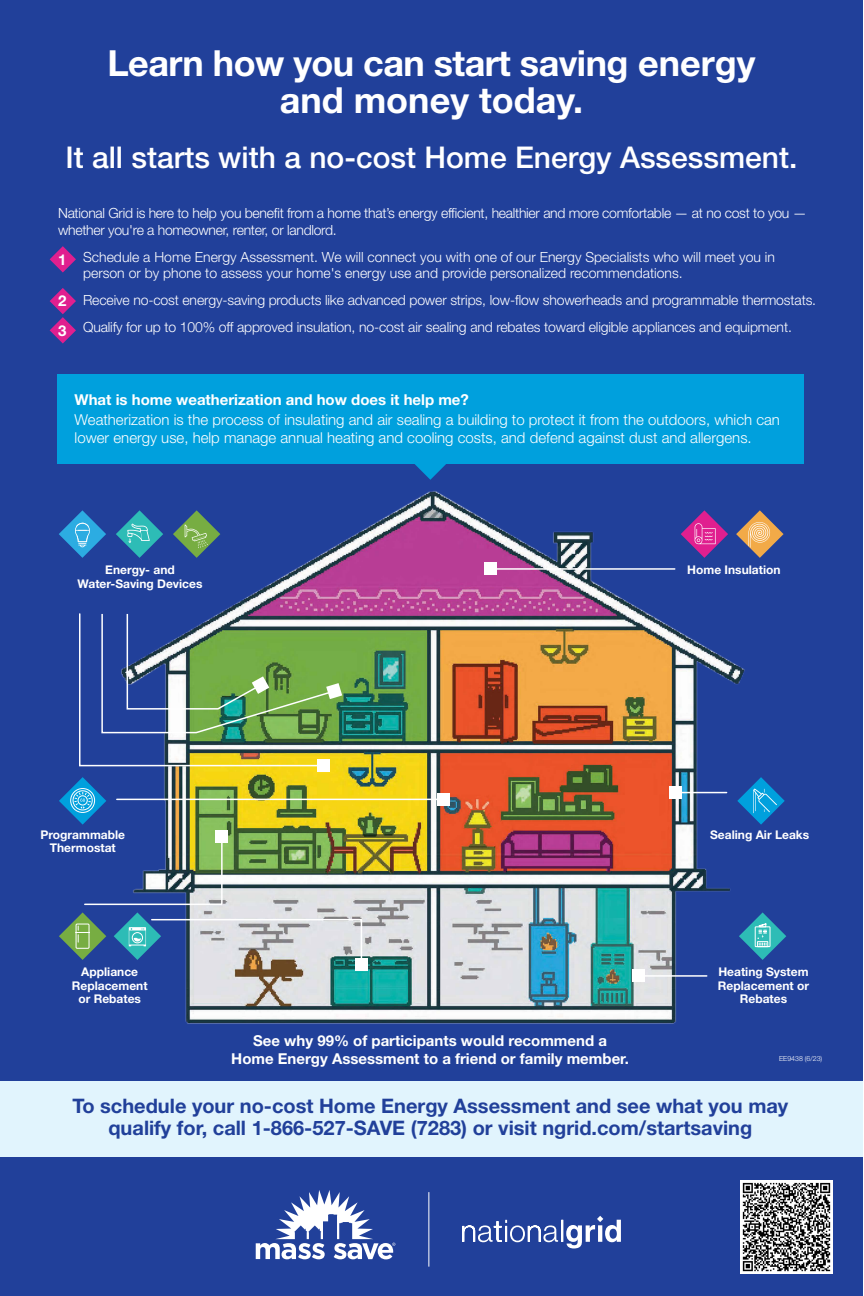
<style>
.page{position:relative;width:864px;height:1296px;background:#fff}
.page>*{position:absolute;margin:0;border:0;box-sizing:border-box;transform-origin:0 0}
.t1{font:700 36px/36.7px "Helvetica Neue LT Std";letter-spacing:-.015em;color:#fff;text-align:center}
.t2{font:500 30px "Helvetica Neue LT Std";color:#fff}
.t3{font:700 20px/22px "Helvetica Neue LT Std";color:#21409a;text-align:center}
.t4{font:300 15px/18px "Helvetica Neue LT Std";color:#fff}
.t5{font:700 15px/18px "Helvetica Neue LT Std";color:#fff;text-align:center}
.t6{font:300 14px/16.8px "Helvetica Neue LT Std";letter-spacing:-.01em;color:#fff}
.t7{font:700 12px/13.5px "Helvetica Neue LT Std";color:#fff;text-align:center}
.t8{font:300 7px "Helvetica Neue LT Std";color:#fff}
</style>
<div class="page">
<div style="left:0;top:0;width:863px;height:1082px;background:#21409a"></div>
<img style="left:116px;top:491px;width:671px;height:533px">
<div style="left:57px;top:374px;width:747px;height:90px;background:#00a0dd"></div>
<svg style="left:739px;top:912px;width:47px;height:48px"></svg>
<svg style="left:116px;top:510px;width:47px;height:48px"></svg>
<svg style="left:173px;top:510px;width:47px;height:48px"></svg>
<svg style="left:59px;top:510px;width:47px;height:48px"></svg>
<svg style="left:736px;top:510px;width:48px;height:48px"></svg>
<svg style="left:737px;top:777px;width:48px;height:48px"></svg>
<svg style="left:59px;top:912px;width:47px;height:48px"></svg>
<svg style="left:59px;top:777px;width:47px;height:48px"></svg>
<div style="left:0;top:1157px;width:863px;height:139px;background:#21409a"></div>
<svg style="left:462px;top:1216px;width:159px;height:32px"></svg>
<svg style="left:256px;top:1190px;width:139px;height:69px"></svg>
<hr style="left:429px;top:1192px;width:1px;height:75px;background:#fff">
<svg style="left:681px;top:510px;width:47px;height:48px"></svg>
<img style="left:740px;top:1181px;width:93px;height:92px">
<svg style="left:50px;top:246px;width:26px;height:26px"></svg>
<svg style="left:50px;top:288px;width:26px;height:56px"></svg>
<div style="left:317px;top:759px;width:13px;height:13px;background:#fff"></div>
<svg style="left:79px;top:612px;width:263px;height:155px"></svg>
<hr style="left:675px;top:792px;width:52px;height:1px;background:#fff">
<div style="left:669px;top:786px;width:13px;height:13px;background:#fff"></div>
<hr style="left:638px;top:975px;width:69px;height:2px;background:#fff">
<div style="left:632px;top:969px;width:13px;height:13px;background:#fff"></div>
<hr style="left:491px;top:568px;width:184px;height:2px;background:#fff">
<div style="left:484px;top:563px;width:13px;height:12px;background:#fff"></div>
<svg style="left:84px;top:834px;width:139px;height:72px"></svg>
<div style="left:215px;top:830px;width:13px;height:12px;background:#fff"></div>
<svg style="left:114px;top:912px;width:249px;height:54px"></svg>
<div style="left:355px;top:958px;width:13px;height:13px;background:#fff"></div>
<hr style="left:117px;top:799px;width:327px;height:1px;background:#fff">
<div style="left:437px;top:793px;width:13px;height:13px;background:#fff"></div>
<div style="left:0;top:1082px;width:863px;height:75px;background:#e1f4fd"></div>
<svg style="left:415px;top:464px;width:31px;height:16px"></svg>
<h1 class="t1" style="left:107px;top:44px;width:649px">Learn how you can start saving energy and money today.</h1>
<h2 class="t2" style="left:65px;top:139px;width:733px">It all starts with a no-cost Home Energy Assessment.</h2>
<p class="t6" style="left:58px;top:204px;width:750px">National Grid is here to help you benefit from a home that’s energy efficient, healthier and more comfortable — at no cost to you — whether you're a homeowner, renter, or landlord.</p>
<p class="t6" style="left:83px;top:248px;width:693px">Schedule a Home Energy Assessment. We will connect you with one of our Energy Specialists who will meet you in person or by phone to assess your home's energy use and provide personalized recommendations.</p>
<p class="t6" style="left:83px;top:287px;width:735px;line-height:26.8px">Receive no-cost energy-saving products like advanced power strips, low-flow showerheads and programmable thermostats.<br>Qualify for up to 100% off approved insulation, no-cost air sealing and rebates toward eligible appliances and equipment.</p>
<p class="t5" style="left:58px;top:250px;width:10px">1</p>
<p class="t5" style="left:58px;top:286px;width:10px;line-height:29.2px;text-align:left">2<br>3</p>
<p class="t5" style="left:75px;top:390px;width:396px">What is home weatherization and how does it help me?</p>
<p class="t4" style="left:75px;top:410px;width:707px">Weatherization is the process of insulating and air sealing a building to protect it from the outdoors, which can lower energy use, help manage annual heating and cooling costs, and defend against dust and allergens.</p>
<p class="t7" style="left:78px;top:563px;width:126px">Energy- and<br>Water-Saving Devices</p>
<p class="t7" style="left:687px;top:563px;width:95px">Home Insulation</p>
<p class="t7" style="left:41px;top:827px;width:86px">Programmable<br>Thermostat</p>
<p class="t7" style="left:72px;top:965px;width:77px">Appliance<br>Replacement or Rebates</p>
<p class="t5" style="left:231px;top:1032px;width:399px">See why 99% of participants would recommend a<br>Home Energy Assessment to a friend or family member.</p>
<p class="t7" style="left:710px;top:827px;width:101px">Sealing Air Leaks</p>
<p class="t7" style="left:718px;top:965px;width:93px">Heating System<br>Replacement or<br>Rebates</p>
<p class="t8" style="left:779px;top:1054px;width:45px">EE9438 (6/23)</p>
<h3 class="t3" style="left:72px;top:1095px;width:717px">To schedule your no-cost Home Energy Assessment and see what you may qualify for, call 1-866-527-SAVE (7283) or visit ngrid.com/startsaving</h3>
</div>
